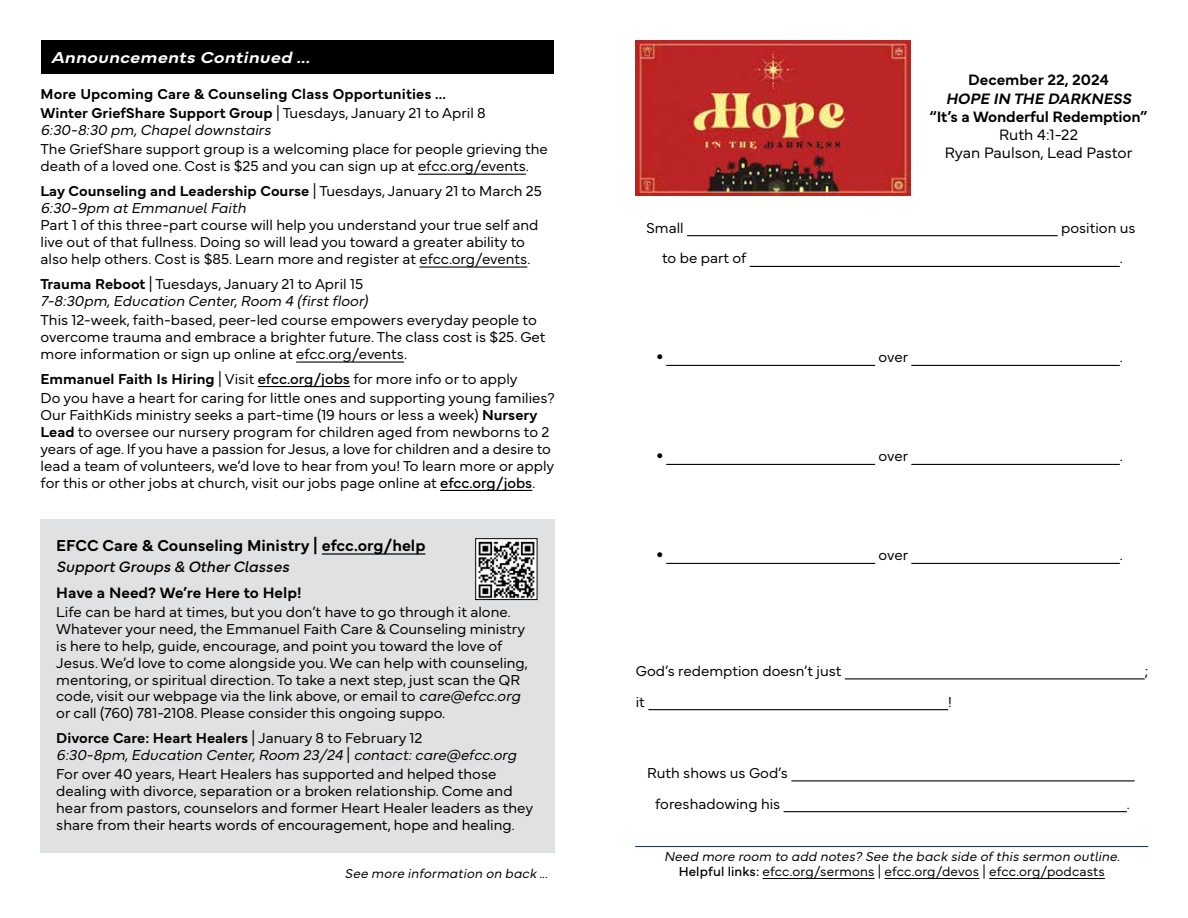
<style>
.page{position:relative;width:1188px;height:918px;background:#fff}
.page>*{position:absolute;margin:0;border:0;box-sizing:border-box;transform-origin:0 0}
.t1{font:600 16.5px "Mundial";color:#000}
.t2{font:italic 600 16.5px "Mundial";letter-spacing:.01em;color:#fff;scale:1.14 1}
.t3{font:600 15.75px "Mundial";letter-spacing:-.01em;color:#000}
.t4{font:300 15.75px/17.2px "Mundial";color:#000;text-align:center}
.t5{font:italic 15.75px "Mundial";color:#000}
.t6{font:italic 600 15.75px "Mundial";color:#000}
.t7{font:300 15px/17px "Mundial";color:#000}
.t8{font:italic 300 15px/17px "Mundial";color:#000}
.t9{font:600 15px/19px "Mundial";color:#000}
.t10{font:900 15px "Arial";color:#000}
.t11{font:italic 300 13.5px/14.5px "Mundial";letter-spacing:.01em;color:#000;text-align:center}
.s1{font-weight:300}
.s2{font-weight:300;font-style:italic}
.s3{font-weight:600;font-style:normal}
.s4{font-style:normal}
.s5{font-weight:600}
.s6{font-weight:400}
.s7{font-style:italic}
.s8{font-weight:400;font-style:normal}
</style>
<div class="page">
<div style="left:41px;top:519px;width:514px;height:333px;background:#e0e1e2"></div>
<div style="left:41px;top:40px;width:513px;height:34px;background:#000"></div>
<hr style="left:322px;top:553px;width:103px;height:2px;background:#000">
<img style="left:477px;top:540px;width:58px;height:58px">
<div style="left:475px;top:538px;width:62px;height:62px;border:1px solid #000"></div>
<hr style="left:418px;top:174px;width:108px;height:1px;background:#000">
<hr style="left:419px;top:266px;width:108px;height:2px;background:#000">
<hr style="left:296px;top:362px;width:108px;height:1px;background:#000">
<hr style="left:258px;top:386px;width:92px;height:1px;background:#000">
<hr style="left:440px;top:490px;width:92px;height:1px;background:#000">
<img style="left:635px;top:40px;width:276px;height:155px">
<hr style="left:763px;top:878px;width:112px;height:1px;background:#000">
<hr style="left:885px;top:878px;width:94px;height:1px;background:#000">
<hr style="left:989px;top:878px;width:116px;height:1px;background:#000">
<hr style="left:635px;top:846px;width:513px;height:1px;background:#003058">
<hr style="left:687px;top:235px;width:371px;height:1px;background:#000">
<hr style="left:750px;top:266px;width:370px;height:1px;background:#000">
<hr style="left:666px;top:365px;width:209px;height:1px;background:#000">
<hr style="left:911px;top:365px;width:209px;height:1px;background:#000">
<hr style="left:666px;top:464px;width:209px;height:1px;background:#000">
<hr style="left:911px;top:464px;width:209px;height:1px;background:#000">
<hr style="left:666px;top:563px;width:209px;height:1px;background:#000">
<hr style="left:911px;top:563px;width:209px;height:1px;background:#000">
<hr style="left:845px;top:678px;width:300px;height:1px;background:#000">
<hr style="left:648px;top:709px;width:300px;height:1px;background:#000">
<hr style="left:791px;top:780px;width:344px;height:1px;background:#000">
<hr style="left:784px;top:811px;width:343px;height:1px;background:#000">
<p class="t2" style="left:51px;top:45px;width:229px">Announcements Continued ...</p>
<p class="t9" style="left:41px;top:83px;width:447px">More Upcoming Care &amp; Counseling Class Opportunities ...<br>Winter GriefShare Support Group <span class="s1">| Tuesdays, January 21 to April 8</span></p>
<p class="t8" style="left:41px;top:120px;width:232px">6:30-8:30 pm, Chapel downstairs</p>
<p class="t7" style="left:41px;top:139px;width:509px">The GriefShare support group is a welcoming place for people grieving the death of a loved one. Cost is $25 and you can sign up at efcc.org/events.</p>
<p class="t9" style="left:41px;top:181px;width:503px;line-height:17px">Lay Counseling and Leadership Course <span class="s1">| Tuesdays, January 21 to March 25<br></span><span class="s2">6:30-9pm at Emmanuel Faith</span></p>
<p class="t7" style="left:41px;top:215px;width:499px">Part 1 of this three-part course will help you understand your true self and live out of that fullness. Doing so will lead you toward a greater ability to also help others. Cost is $85. Learn more and register at efcc.org/events.</p>
<p class="t8" style="left:41px;top:274px;width:329px"><span class="s3">Trauma Reboot</span> <span class="s4">| Tuesdays, January 21 to April 15<br></span>7-8:30pm, Education Center, Room 4 (first floor)</p>
<p class="t7" style="left:41px;top:310px;width:506px">This 12-week, faith-based, peer-led course empowers everyday people to overcome trauma and embrace a brighter future. The class cost is $25. Get more information or sign up online at efcc.org/events.</p>
<p class="t7" style="left:41px;top:368px;width:516px;line-height:19px"><span class="s5">Emmanuel Faith Is Hiring</span> | Visit <span class="s6">efcc.org/jobs</span> for more info or to apply<br>Do you have a heart for caring for little ones and supporting young families?</p>
<p class="t7" style="left:41px;top:405px;width:515px">Our FaithKids ministry seeks a part-time (19 hours or less a week) <span class="s5">Nursery Lead</span> to oversee our nursery program for children aged from newborns to 2 years of age. If you have a passion for Jesus, a love for children and a desire to lead a team of volunteers, we’d love to hear from you! To learn more or apply for this or other jobs at church, visit our jobs page online at <span class="s6">efcc.org/jobs</span>.</p>
<p class="t1" style="left:56px;top:533px;width:371px">EFCC Care &amp; Counseling Ministry | efcc.org/help</p>
<p class="t5" style="left:56px;top:555px;width:234px">Support Groups &amp; Other Classes</p>
<p class="t3" style="left:56px;top:580px;width:247px">Have a Need? We’re Here to Help!</p>
<p class="t7" style="left:56px;top:602px;width:473px">Life can be hard at times, but you don’t have to go through it alone.<br>Whatever your need, the Emmanuel Faith Care &amp; Counseling ministry is here to help, guide, encourage, and point you toward the love of Jesus. We’d love to come alongside you. We can help with counseling, mentoring, or spiritual direction. To take a next step, just scan the QR code, visit our webpage via the link above, or email to <span class="s7">care@efcc.org </span>or call (760) 781-2108. Please consider this ongoing suppo.</p>
<p class="t8" style="left:56px;top:728px;width:462px"><span class="s3">Divorce Care: Heart Healers</span> <span class="s4">| January 8 to February 12<br></span>6:30-8pm, Education Center, Room 23/24 <span class="s4">|</span> contact: care@efcc.org</p>
<p class="t7" style="left:56px;top:764px;width:478px">For over 40 years, Heart Healers has supported and helped those dealing with divorce, separation or a broken relationship. Come and hear from pastors, counselors and former Heart Healer leaders as they share from their hearts words of encouragement, hope and healing.</p>
<p class="t11" style="left:345px;top:865px;width:205px">See more information on back ...</p>
<p class="t3" style="left:968px;top:68px;width:142px">December 22, 2024</p>
<p class="t6" style="left:946px;top:86px;width:187px">HOPE IN THE DARKNESS</p>
<p class="t3" style="left:930px;top:104px;width:219px">“It’s a Wonderful Redemption”</p>
<p class="t4" style="left:945px;top:125px;width:189px">Ruth 4:1-22<br>Ryan Paulson, Lead Pastor</p>
<p class="t7" style="left:646px;top:218px;width:39px">Small</p>
<p class="t7" style="left:1061px;top:218px;width:76px">position us</p>
<p class="t7" style="left:662px;top:248px;width:86px">to be part of</p>
<p class="t7" style="left:1120px;top:248px;width:4px">.</p>
<p class="t10" style="left:656px;top:346px;width:9px">•</p>
<p class="t7" style="left:879px;top:347px;width:31px">over</p>
<p class="t7" style="left:1120px;top:347px;width:4px">.</p>
<p class="t10" style="left:656px;top:445px;width:9px">•</p>
<p class="t7" style="left:879px;top:446px;width:31px">over</p>
<p class="t7" style="left:1120px;top:446px;width:4px">.</p>
<p class="t10" style="left:656px;top:544px;width:9px">•</p>
<p class="t7" style="left:879px;top:545px;width:31px">over</p>
<p class="t7" style="left:1120px;top:545px;width:4px">.</p>
<p class="t7" style="left:636px;top:661px;width:207px">God’s redemption doesn’t just</p>
<p class="t7" style="left:1145px;top:661px;width:5px">;</p>
<p class="t7" style="left:636px;top:692px;width:11px">it</p>
<p class="t7" style="left:948px;top:692px;width:5px">!</p>
<p class="t7" style="left:647px;top:756px;width:142px;line-height:30.8px;text-align:center">Ruth shows us God’s foreshadowing his</p>
<p class="t7" style="left:1127px;top:794px;width:4px">.</p>
<p class="t11" style="left:664px;top:848px;width:457px">Need more room to add notes? See the back side of this sermon outline.<br><span class="s8">Helpful links:</span> <span class="s4">efcc.org/sermons | efcc.org/devos | efcc.org/podcasts</span></p>
</div>
